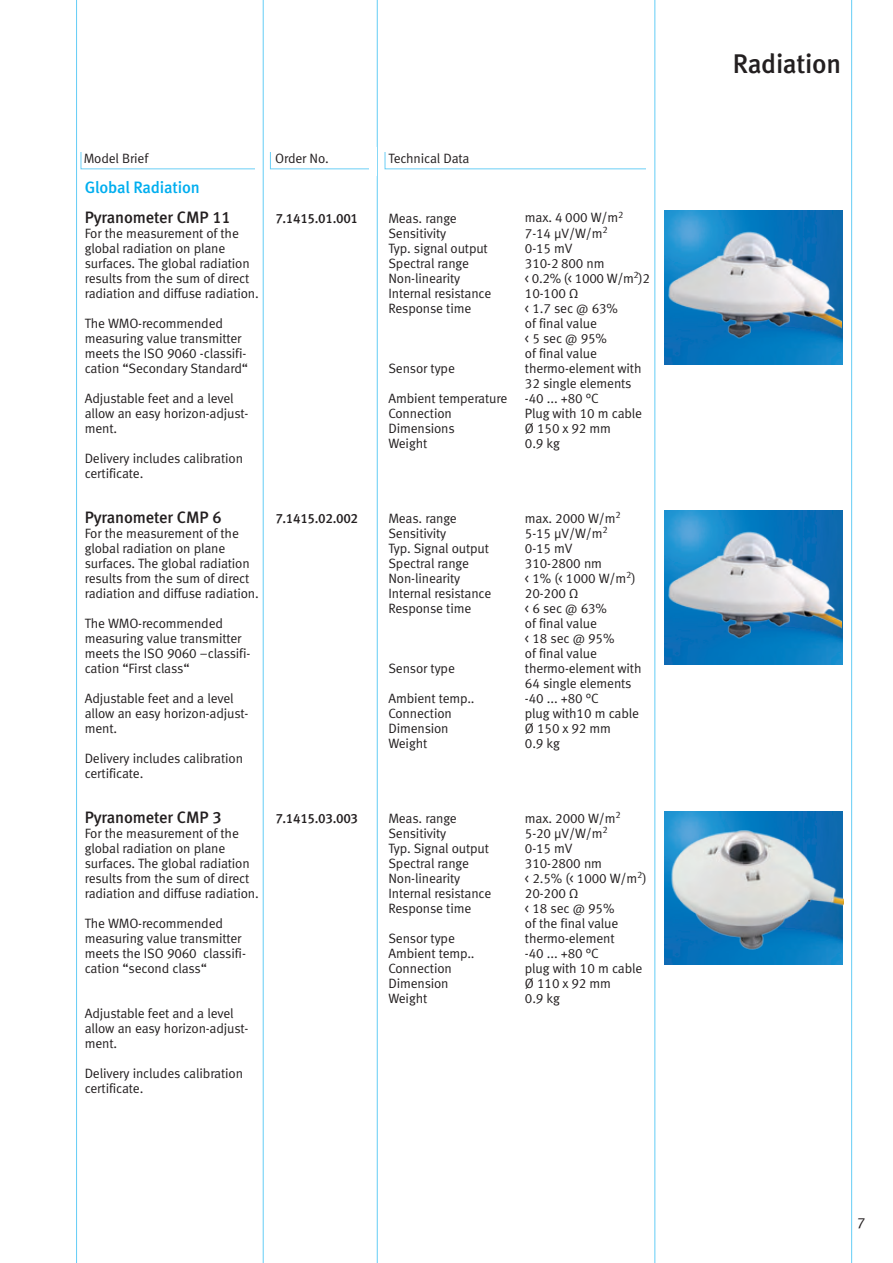
<style>
.page{position:relative;width:893px;height:1263px;background:#fff}
.page>*{position:absolute;margin:0;border:0;box-sizing:border-box;transform-origin:0 0}
.t1{font:27px "Meta Medium LF";letter-spacing:-.01em;color:#231f20}
.t2{font:16.5px "Meta Medium LF";letter-spacing:-.01em;color:#231f20}
.t3{font:16.5px "Meta Medium LF";letter-spacing:-.01em;color:#00aeef}
.t4{font:15px "Meta Normal LF";color:#231f20}
.t5{font:13.5px/15px "Meta Normal LF";letter-spacing:-.01em;color:#231f20}
.t6{font:13.5px "Meta Medium LF";letter-spacing:-.025em;color:#231f20}
.s1{font-family:"Meta Normal Expert"}
</style>
<div class="page">
<div style="left:81px;top:149px;width:181px;height:20px;border:1px solid #6bcff6"></div>
<div style="left:79px;top:146px;width:185px;height:5px;background:#fff"></div>
<div style="left:256px;top:149px;width:11px;height:28px;background:#fff"></div>
<div style="left:270px;top:149px;width:102px;height:20px;border:1px solid #6bcff6"></div>
<div style="left:268px;top:146px;width:186px;height:5px;background:#fff"></div>
<hr style="left:76px;top:0;width:1px;height:1263px;background:#6bcff6">
<hr style="left:263px;top:0;width:1px;height:1263px;background:#6bcff6">
<hr style="left:654px;top:0;width:1px;height:1263px;background:#6bcff6">
<hr style="left:851px;top:0;width:1px;height:1263px;background:#6bcff6">
<hr style="left:377px;top:0;width:1px;height:1263px;background:#6bcff6">
<div style="left:369px;top:148px;width:7px;height:28px;background:#fff"></div>
<div style="left:385px;top:149px;width:265px;height:20px;border:1px solid #6bcff6"></div>
<div style="left:383px;top:146px;width:266px;height:5px;background:#fff"></div>
<div style="left:647px;top:145px;width:6px;height:28px;background:#fff"></div>
<img style="left:664px;top:210px;width:178px;height:154px">
<img style="left:664px;top:511px;width:178px;height:153px">
<img style="left:664px;top:811px;width:178px;height:154px">
<img style="left:665px;top:227px;width:177px;height:117px">
<img style="left:665px;top:527px;width:177px;height:117px">
<img style="left:668px;top:828px;width:175px;height:122px">
<p class="t5" style="left:84px;top:150px;width:66px">Model Brief</p>
<p class="t5" style="left:275px;top:150px;width:55px">Order No.</p>
<p class="t5" style="left:388px;top:150px;width:83px">Technical Data</p>
<p class="t3" style="left:85px;top:177px;width:116px">Global Radiation</p>
<p class="t2" style="left:85px;top:207px;width:147px">Pyranometer CMP 11</p>
<p class="t5" style="left:85px;top:225px;width:176px">For the measurement of the global radiation on plane surfaces. The global radiation results from the sum of direct radiation and diffuse radiation.</p>
<p class="t5" style="left:85px;top:315px;width:165px">The WMO-recommended measuring value transmitter meets the ISO 9060 -classifi&shy;cation “Secondary Standard“</p>
<p class="t5" style="left:85px;top:390px;width:165px">Adjustable feet and a level allow an easy horizon-adjust&shy;ment.</p>
<p class="t5" style="left:85px;top:450px;width:160px">Delivery includes calibration certificate.</p>
<p class="t2" style="left:85px;top:507px;width:138px">Pyranometer CMP 6</p>
<p class="t5" style="left:85px;top:525px;width:176px">For the measurement of the global radiation on plane surfaces. The global radiation results from the sum of direct radiation and diffuse radiation.</p>
<p class="t5" style="left:85px;top:615px;width:167px">The WMO-recommended measuring value transmitter meets the ISO 9060 –classifi&shy;cation “First class“</p>
<p class="t5" style="left:85px;top:690px;width:165px">Adjustable feet and a level allow an easy horizon-adjust&shy;ment.</p>
<p class="t5" style="left:85px;top:750px;width:160px">Delivery includes calibration certificate.</p>
<p class="t2" style="left:85px;top:807px;width:138px">Pyranometer CMP 3</p>
<p class="t5" style="left:85px;top:825px;width:176px">For the measurement of the global radiation on plane surfaces. The global radiation results from the sum of direct radiation and diffuse radiation.</p>
<p class="t5" style="left:85px;top:915px;width:163px">The WMO-recommended measuring value transmitter meets the ISO 9060 classifi&shy;cation “second class“</p>
<p class="t5" style="left:85px;top:1005px;width:165px">Adjustable feet and a level allow an easy horizon-adjust&shy;ment.</p>
<p class="t5" style="left:85px;top:1065px;width:160px">Delivery includes calibration certificate.</p>
<p class="t5" style="left:388px;top:210px;width:104px">Meas. range<br>Sensitivity<br>Typ. signal output<br>Spectral range<br>Non-linearity<br>Internal resistance<br>Response time</p>
<p class="t6" style="left:275px;top:210px;width:84px">7.1415.01.001</p>
<p class="t5" style="left:388px;top:360px;width:68px">Sensor type</p>
<p class="t5" style="left:388px;top:390px;width:120px">Ambient temperature<br>Connection<br>Dimensions<br>Weight</p>
<p class="t5" style="left:388px;top:510px;width:104px">Meas. range<br>Sensitivity<br>Typ. Signal output<br>Spectral range<br>Non-linearity<br>Internal resistance<br>Response time</p>
<p class="t6" style="left:275px;top:510px;width:84px">7.1415.02.002</p>
<p class="t5" style="left:388px;top:660px;width:68px">Sensor type</p>
<p class="t5" style="left:388px;top:690px;width:88px">Ambient temp..<br>Connection<br>Dimension<br>Weight</p>
<p class="t5" style="left:388px;top:810px;width:104px">Meas. range<br>Sensitivity<br>Typ. Signal output<br>Spectral range<br>Non-linearity<br>Internal resistance<br>Response time</p>
<p class="t5" style="left:388px;top:930px;width:88px">Sensor type<br>Ambient temp..<br>Connection<br>Dimension<br>Weight</p>
<p class="t6" style="left:275px;top:810px;width:84px">7.1415.03.003</p>
<p class="t5" style="left:525px;top:210px;width:127px">max. 4 000 W/m<sup>2<br></sup>7-14 µV/W/m<sup>2<br></sup>0-15 mV<br>310-2 800 nm<br>&lt; 0.2% (&lt; 1000 W/m<sup>2</sup>)2<br>10-100 <span class="s1">T<br></span>&lt; 1.7 sec @ 63%<br>of final value<br>&lt; 5 sec @ 95%<br>of final value thermo-element with<br>32 single elements -40 ... +80 °C<br>Plug with 10 m cable<br>Ø 150 x 92 mm<br>0.9 kg</p>
<p class="t5" style="left:525px;top:510px;width:118px">max. 2000 W/m<sup>2<br></sup>5-15 µV/W/m<sup>2<br></sup>0-15 mV<br>310-2800 nm<br>&lt; 1% (&lt; 1000 W/m<sup>2</sup>)<br>20-200 <span class="s1">T<br></span>&lt; 6 sec @ 63%<br>of final value<br>&lt; 18 sec @ 95%<br>of final value thermo-element with<br>64 single elements -40 ... +80 °C<br>plug with10 m cable<br>Ø 150 x 92 mm<br>0.9 kg</p>
<p class="t5" style="left:525px;top:810px;width:123px">max. 2000 W/m<sup>2<br></sup>5-20 µV/W/m<sup>2<br></sup>0-15 mV<br>310-2800 nm<br>&lt; 2.5% (&lt; 1000 W/m<sup>2</sup>)<br>20-200 <span class="s1">T<br></span>&lt; 18 sec @ 95%<br>of the final value thermo-element<br>-40 ... +80 °C<br>plug with 10 m cable<br>Ø 110 x 92 mm<br>0.9 kg</p>
<h1 class="t1" style="left:733px;top:48px;width:110px">Radiation</h1>
<p class="t4" style="left:857px;top:1214px;width:10px">7</p>
</div>
